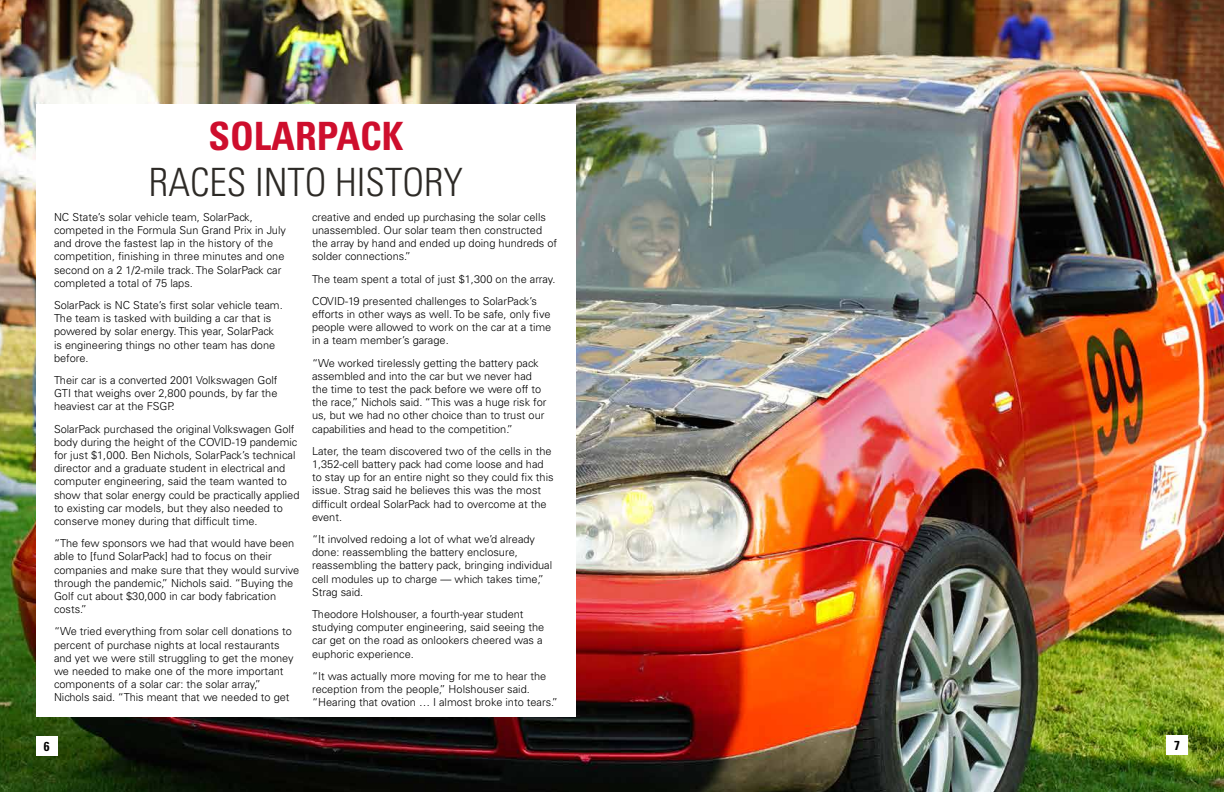
<style>
.page{position:relative;width:1224px;height:792px;background:#fff}
.page>*{position:absolute;margin:0;border:0;box-sizing:border-box;transform-origin:0 0}
.t1{font:300 condensed 39px "Univers LT Std";color:#2d2a26}
.t2{font:700 condensed 39px "Univers LT Std";color:#ce0e2d}
.t3{font:700 condensed 13px "Univers LT Std";color:#000}
.t4{font:300 11px/13.2px "Univers LT Std";color:#000}
</style>
<div class="page">
<img style="left:0;top:0;width:1224px;height:792px">
<div style="left:36px;top:104px;width:540px;height:613px;background:#fff"></div>
<div style="left:1166px;top:735px;width:22px;height:20px;background:#fff"></div>
<div style="left:36px;top:737px;width:21px;height:19px;background:#fff"></div>
<h1 class="t2" style="left:208px;top:121px;width:197px">SOLARPACK</h1>
<h1 class="t1" style="left:149px;top:167px;width:316px">RACES INTO HISTORY</h1>
<p class="t4" style="left:54px;top:211px;width:234px">NC State’s solar vehicle team, SolarPack, competed in the Formula Sun Grand Prix in July and drove the fastest lap in the history of the competition, finishing in three minutes and one second on a 2 1/2-mile track. The SolarPack car completed a total of 75 laps.</p>
<p class="t4" style="left:54px;top:299px;width:230px">SolarPack is NC State’s first solar vehicle team.<br>The team is tasked with building a car that is powered by solar energy. This year, SolarPack is engineering things no other team has done before.</p>
<p class="t4" style="left:54px;top:374px;width:225px;text-align:justify">Their car is a converted 2001 Volkswagen Golf GTI that weighs over 2,800 pounds, by far the heaviest car at the FSGP.</p>
<p class="t4" style="left:54px;top:423px;width:247px">SolarPack purchased the original Volkswagen Golf body during the height of the COVID-19 pandemic for just $1,000. Ben Nichols, SolarPack’s technical director and a graduate student in electrical and computer engineering, said the team wanted to show that solar energy could be practically applied to existing car models, but they also needed to conserve money during that difficult time.</p>
<p class="t4" style="left:54px;top:537px;width:247px">“The few sponsors we had that would have been able to [fund SolarPack] had to focus on their companies and make sure that they would survive through the pandemic,” Nichols said. “Buying the Golf cut about $30,000 in car body fabrication costs.”</p>
<p class="t4" style="left:54px;top:626px;width:241px">“We tried everything from solar cell donations to percent of purchase nights at local restaurants and yet we were still struggling to get the money we needed to make one of the more important components of a solar car: the solar array,” Nichols said. “This meant that we needed to get</p>
<p class="t4" style="left:312px;top:211px;width:247px">creative and ended up purchasing the solar cells unassembled. Our solar team then constructed the array by hand and ended up doing hundreds of solder connections.”</p>
<p class="t4" style="left:312px;top:268px;width:245px;line-height:22.2px">The team spent a total of just $1,300 on the array.<br>COVID-19 presented challenges to SolarPack’s</p>
<p class="t4" style="left:312px;top:308px;width:241px;text-align:justify">efforts in other ways as well. To be safe, only five people were allowed to work on the car at a time in a team member’s garage.</p>
<p class="t4" style="left:312px;top:357px;width:236px">“We worked tirelessly getting the battery pack assembled and into the car but we never had the time to test the pack before we were off to the race,” Nichols said. “This was a huge risk for us, but we had no other choice than to trust our capabilities and head to the competition.”</p>
<p class="t4" style="left:312px;top:445px;width:243px">Later, the team discovered two of the cells in the 1,352-cell battery pack had come loose and had to stay up for an entire night so they could fix this issue. Strag said he believes this was the most difficult ordeal SolarPack had to overcome at the event.</p>
<p class="t4" style="left:312px;top:533px;width:242px">“It involved redoing a lot of what we’d already done: reassembling the battery enclosure, reassembling the battery pack, bringing individual cell modules up to charge — which takes time,” Strag said.</p>
<p class="t4" style="left:312px;top:608px;width:234px">Theodore Holshouser, a fourth-year student studying computer engineering, said seeing the car get on the road as onlookers cheered was a euphoric experience.</p>
<p class="t4" style="left:312px;top:670px;width:247px">“It was actually more moving for me to hear the reception from the people,” Holshouser said. “Hearing that ovation … I almost broke into tears.”</p>
<p class="t3" style="left:44px;top:741px;width:7px">6</p>
<p class="t3" style="left:1174px;top:740px;width:7px">7</p>
</div>
